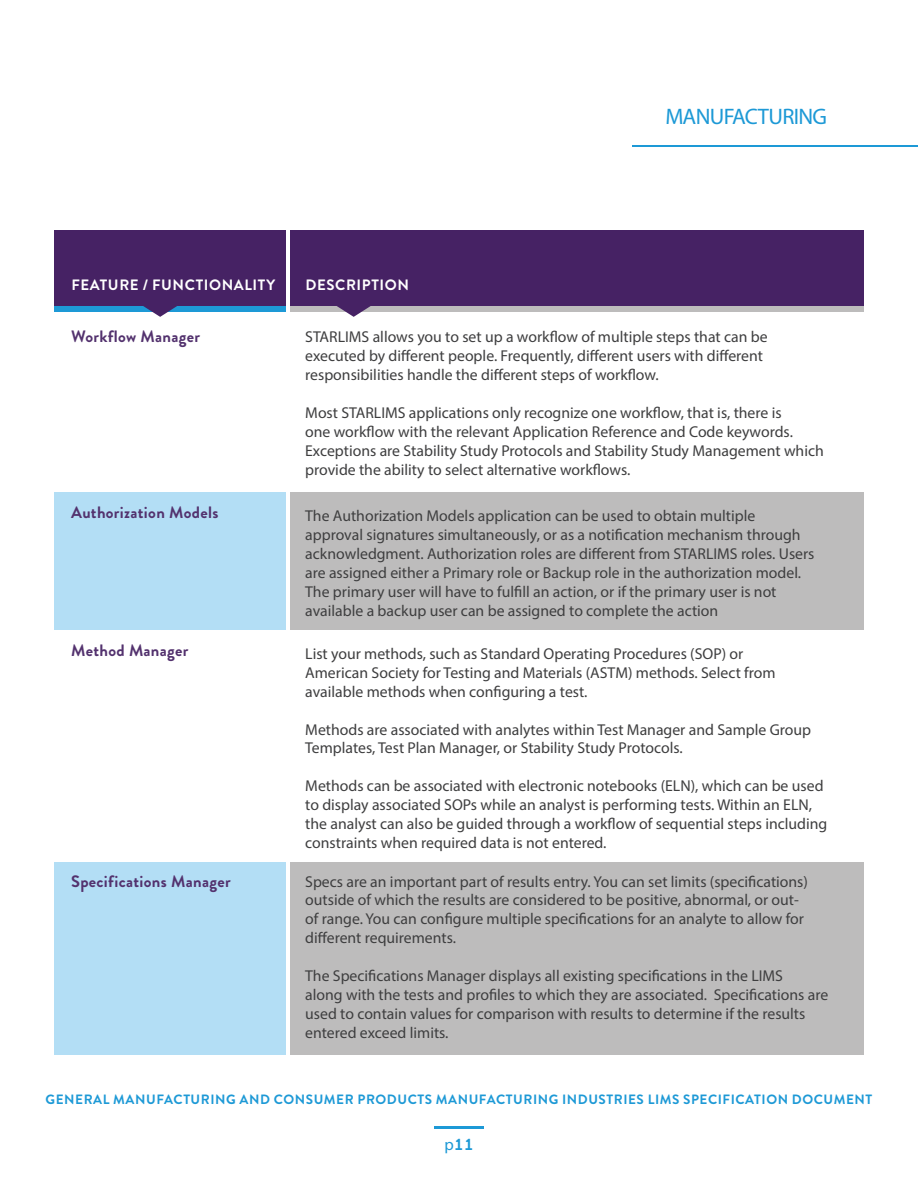
<style>
.page{position:relative;width:918px;height:1188px;background:#fff}
.page>*{position:absolute;margin:0;border:0;box-sizing:border-box;transform-origin:0 0}
.t1{font:22.5px "Myriad Pro";letter-spacing:-.03em;color:#1d99d6}
.Bullets{font:700 16.5px "Brandon Grotesque";letter-spacing:.02em;color:#53326e}
.t2{font:700 16.5px "Brandon Grotesque";color:#1d99d6}
.Bullets-2{font:15.75px/18.9px "Myriad Pro";color:#3e3e3f}
.Bullets-3{font:700 15px "Brandon Grotesque";letter-spacing:.04em;color:#fff}
.t3{font:700 13.5px "Brandon Grotesque";letter-spacing:.04em;color:#1d99d6}
.s1{font-family:"Myriad Pro";font-weight:400}
</style>
<div class="page">
<hr style="left:434px;top:1126px;width:50px;height:3px;background:#1d99d6">
<div style="left:54px;top:236px;width:231px;height:76px;background:#1d99d6"></div>
<div style="left:290px;top:236px;width:574px;height:76px;background:#bdbcbc"></div>
<div style="left:290px;top:230px;width:574px;height:76px;background:#462264"></div>
<svg style="left:337px;top:306px;width:34px;height:11px"></svg>
<div style="left:54px;top:230px;width:231px;height:76px;background:#462264"></div>
<svg style="left:143px;top:306px;width:34px;height:11px"></svg>
<hr style="left:633px;top:145px;width:285px;height:1px;background:#1d99d6">
<div style="left:54px;top:492px;width:231px;height:138px;background:#b3def5"></div>
<div style="left:290px;top:492px;width:574px;height:138px;background:#bdbcbc"></div>
<div style="left:54px;top:862px;width:231px;height:192px;background:#b3def5"></div>
<div style="left:290px;top:862px;width:574px;height:192px;background:#bdbcbc"></div>
<p class="Bullets-3" style="left:71px;top:274px;width:205px">FEATURE / FUNCTIONALITY</p>
<p class="Bullets-3" style="left:305px;top:274px;width:105px">DESCRIPTION</p>
<p class="t1" style="left:665px;top:103px;width:163px">MANUFACTURING</p>
<p class="Bullets" style="left:71px;top:325px;width:130px">Workflow Manager</p>
<p class="Bullets" style="left:71px;top:501px;width:149px">Authorization Models</p>
<p class="Bullets-2" style="left:305px;top:327px;width:464px">STARLIMS allows you to set up a workflow of multiple steps that can be executed by different people. Frequently, different users with different responsibilities handle the different steps of workflow.</p>
<p class="Bullets-2" style="left:305px;top:403px;width:520px">Most STARLIMS applications only recognize one workflow, that is, there is<br>one workflow with the relevant Application Reference and Code keywords.<br>Exceptions are Stability Study Protocols and Stability Study Management which provide the ability to select alternative workflows.</p>
<p class="Bullets-2" style="left:305px;top:506px;width:511px">The Authorization Models application can be used to obtain multiple approval signatures simultaneously, or as a notification mechanism through acknowledgment. Authorization roles are different from STARLIMS roles. Users are assigned either a Primary role or Backup role in the authorization model.<br>The primary user will have to fulfill an action, or if the primary user is not available a backup user can be assigned to complete the action</p>
<p class="Bullets" style="left:71px;top:639px;width:119px">Method Manager</p>
<p class="Bullets-2" style="left:305px;top:644px;width:440px">List your methods, such as Standard Operating Procedures (SOP) or</p>
<p class="Bullets-2" style="left:305px;top:663px;width:472px">American Society for Testing and Materials (ASTM) methods. Select from available methods when configuring a test.</p>
<p class="Bullets-2" style="left:305px;top:720px;width:508px">Methods are associated with analytes within Test Manager and Sample Group<br>Templates, Test Plan Manager, or Stability Study Protocols.</p>
<p class="Bullets-2" style="left:305px;top:776px;width:524px">Methods can be associated with electronic notebooks (ELN), which can be used to display associated SOPs while an analyst is performing tests. Within an ELN, the analyst can also be guided through a workflow of sequential steps including constraints when required data is not entered.</p>
<p class="Bullets" style="left:71px;top:869px;width:161px">Specifications Manager</p>
<p class="Bullets-2" style="left:305px;top:872px;width:504px">Specs are an important part of results entry. You can set limits (specifications) outside of which the results are considered to be positive, abnormal, or out&shy;of range. You can configure multiple specifications for an analyte to allow for different requirements.</p>
<p class="Bullets-2" style="left:305px;top:966px;width:525px">The Specifications Manager displays all existing specifications in the LIMS<br>along with the tests and profiles to which they are associated. Specifications are used to contain values for comparison with results to determine if the results entered exceed limits.</p>
<p class="t3" style="left:46px;top:1090px;width:828px">GENERAL MANUFACTURING AND CONSUMER PRODUCTS MANUFACTURING INDUSTRIES LIMS SPECIFICATION DOCUMENT</p>
<p class="t2" style="left:444px;top:1133px;width:31px"><span class="s1">p</span>11</p>
</div>
